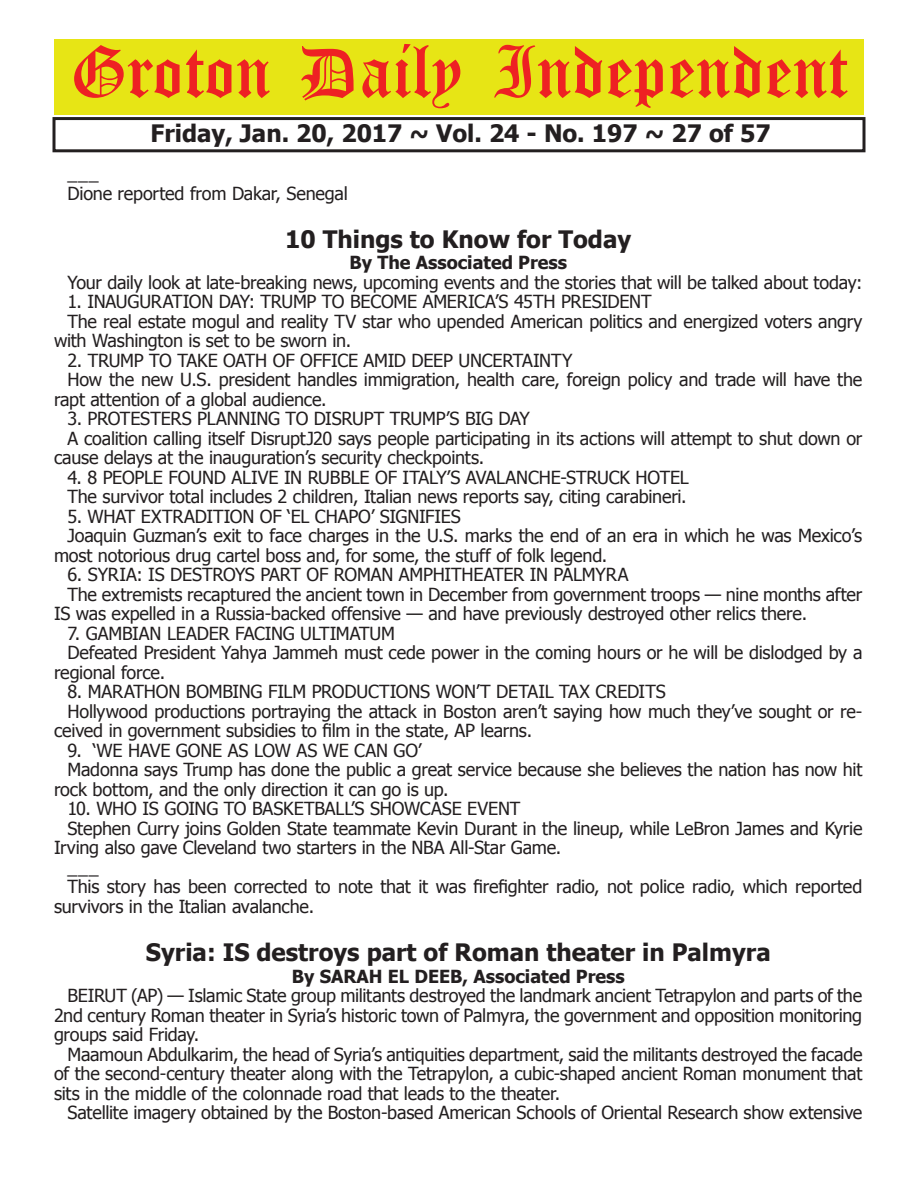
<style>
.page{position:relative;width:918px;height:1188px;background:#fff}
.page>*{position:absolute;margin:0;border:0;box-sizing:border-box;transform-origin:0 0}
.t1{font:54px "Old English Five";color:#ee2123}
.t2{font:700 24px "Tahoma";color:#231f20}
.t3{font:18px/19.5px "Tahoma";letter-spacing:-.01em;color:#231f20}
.t4{font:700 18px "Tahoma";color:#231f20}
</style>
<div class="page">
<div style="left:52px;top:117px;width:814px;height:35px;border:3px solid #231f20"></div>
<div style="left:54px;top:40px;width:810px;height:75px;background:#e7e515"></div>
<h1 class="t1" style="left:70px;top:47px;width:779px">Groton Daily Independent</h1>
<h2 class="t2" style="left:151px;top:116px;width:622px">Friday, Jan. 20, 2017 ~ Vol. 24 - No. 197 ~ 27 of 57</h2>
<p class="t3" style="left:68px;top:163px;width:282px">___<br>Dione reported from Dakar, Senegal</p>
<h2 class="t2" style="left:285px;top:222px;width:348px">10 Things to Know for Today</h2>
<p class="t4" style="left:349px;top:250px;width:219px">By The Associated Press</p>
<p class="t3" style="left:68px;top:272px;width:796px">Your daily look at late-breaking news, upcoming events and the stories that will be talked about today:</p>
<p class="t3" style="left:68px;top:291px;width:586px">1. INAUGURATION DAY: TRUMP TO BECOME AMERICA’S 45TH PRESIDENT</p>
<p class="t3" style="left:68px;top:311px;width:797px">The real estate mogul and reality TV star who upended American politics and energized voters angry</p>
<p class="t3" style="left:54px;top:330px;width:299px">with Washington is set to be sworn in.</p>
<p class="t3" style="left:68px;top:350px;width:507px">2. TRUMP TO TAKE OATH OF OFFICE AMID DEEP UNCERTAINTY</p>
<p class="t3" style="left:68px;top:369px;width:796px">How the new U.S. president handles immigration, health care, foreign policy and trade will have the</p>
<p class="t3" style="left:54px;top:389px;width:274px">rapt attention of a global audience.</p>
<p class="t3" style="left:68px;top:408px;width:464px">3. PROTESTERS PLANNING TO DISRUPT TRUMP’S BIG DAY</p>
<p class="t3" style="left:68px;top:428px;width:796px">A coalition calling itself DisruptJ20 says people participating in its actions will attempt to shut down or</p>
<p class="t3" style="left:54px;top:447px;width:432px">cause delays at the inauguration’s security checkpoints.</p>
<p class="t3" style="left:68px;top:467px;width:623px">4. 8 PEOPLE FOUND ALIVE IN RUBBLE OF ITALY’S AVALANCHE-STRUCK HOTEL<br>The survivor total includes 2 children, Italian news reports say, citing carabineri.</p>
<p class="t3" style="left:68px;top:506px;width:395px">5. WHAT EXTRADITION OF ‘EL CHAPO’ SIGNIFIES</p>
<p class="t3" style="left:68px;top:525px;width:796px">Joaquin Guzman’s exit to face charges in the U.S. marks the end of an era in which he was Mexico’s</p>
<p class="t3" style="left:54px;top:545px;width:555px">most notorious drug cartel boss and, for some, the stuff of folk legend.</p>
<p class="t3" style="left:68px;top:564px;width:563px">6. SYRIA: IS DESTROYS PART OF ROMAN AMPHITHEATER IN PALMYRA</p>
<p class="t3" style="left:68px;top:584px;width:796px">The extremists recaptured the ancient town in December from government troops — nine months after</p>
<p class="t3" style="left:54px;top:603px;width:755px">IS was expelled in a Russia-backed offensive — and have previously destroyed other relics there.</p>
<p class="t3" style="left:68px;top:623px;width:329px">7. GAMBIAN LEADER FACING ULTIMATUM</p>
<p class="t3" style="left:68px;top:642px;width:796px">Defeated President Yahya Jammeh must cede power in the coming hours or he will be dislodged by a</p>
<p class="t3" style="left:54px;top:662px;width:113px">regional force.</p>
<p class="t3" style="left:68px;top:681px;width:600px">8. MARATHON BOMBING FILM PRODUCTIONS WON’T DETAIL TAX CREDITS</p>
<p class="t3" style="left:68px;top:701px;width:796px">Hollywood productions portraying the attack in Boston aren’t saying how much they’ve sought or re-</p>
<p class="t3" style="left:54px;top:720px;width:480px">ceived in government subsidies to film in the state, AP learns.</p>
<p class="t3" style="left:68px;top:740px;width:356px">9. ‘WE HAVE GONE AS LOW AS WE CAN GO’</p>
<p class="t3" style="left:68px;top:759px;width:796px">Madonna says Trump has done the public a great service because she believes the nation has now hit</p>
<p class="t3" style="left:54px;top:779px;width:396px">rock bottom, and the only direction it can go is up.</p>
<p class="t3" style="left:68px;top:798px;width:454px">10. WHO IS GOING TO BASKETBALL’S SHOWCASE EVENT</p>
<p class="t3" style="left:68px;top:818px;width:796px">Stephen Curry joins Golden State teammate Kevin Durant in the lineup, while LeBron James and Kyrie</p>
<p class="t3" style="left:54px;top:837px;width:509px">Irving also gave Cleveland two starters in the NBA All-Star Game.</p>
<p class="t3" style="left:68px;top:857px;width:33px">___</p>
<p class="t3" style="left:68px;top:876px;width:796px">This story has been corrected to note that it was firefighter radio, not police radio, which reported</p>
<p class="t3" style="left:54px;top:896px;width:262px">survivors in the Italian avalanche.</p>
<h2 class="t2" style="left:146px;top:936px;width:626px">Syria: IS destroys part of Roman theater in Palmyra</h2>
<p class="t4" style="left:292px;top:964px;width:335px">By SARAH EL DEEB, Associated Press</p>
<p class="t3" style="left:54px;top:985px;width:810px;text-align:justify;text-indent:14px">BEIRUT (AP) — Islamic State group militants destroyed the landmark ancient Tetrapylon and parts of the 2nd century Roman theater in Syria’s historic town of Palmyra, the government and opposition monitoring groups said Friday.</p>
<p class="t3" style="left:54px;top:1044px;width:810px;text-align:justify;text-indent:14px">Maamoun Abdulkarim, the head of Syria’s antiquities department, said the militants destroyed the facade of the second-century theater along with the Tetrapylon, a cubic-shaped ancient Roman monument that sits in the middle of the colonnade road that leads to the theater.</p>
<p class="t3" style="left:68px;top:1102px;width:796px">Satellite imagery obtained by the Boston-based American Schools of Oriental Research show extensive</p>
</div>
